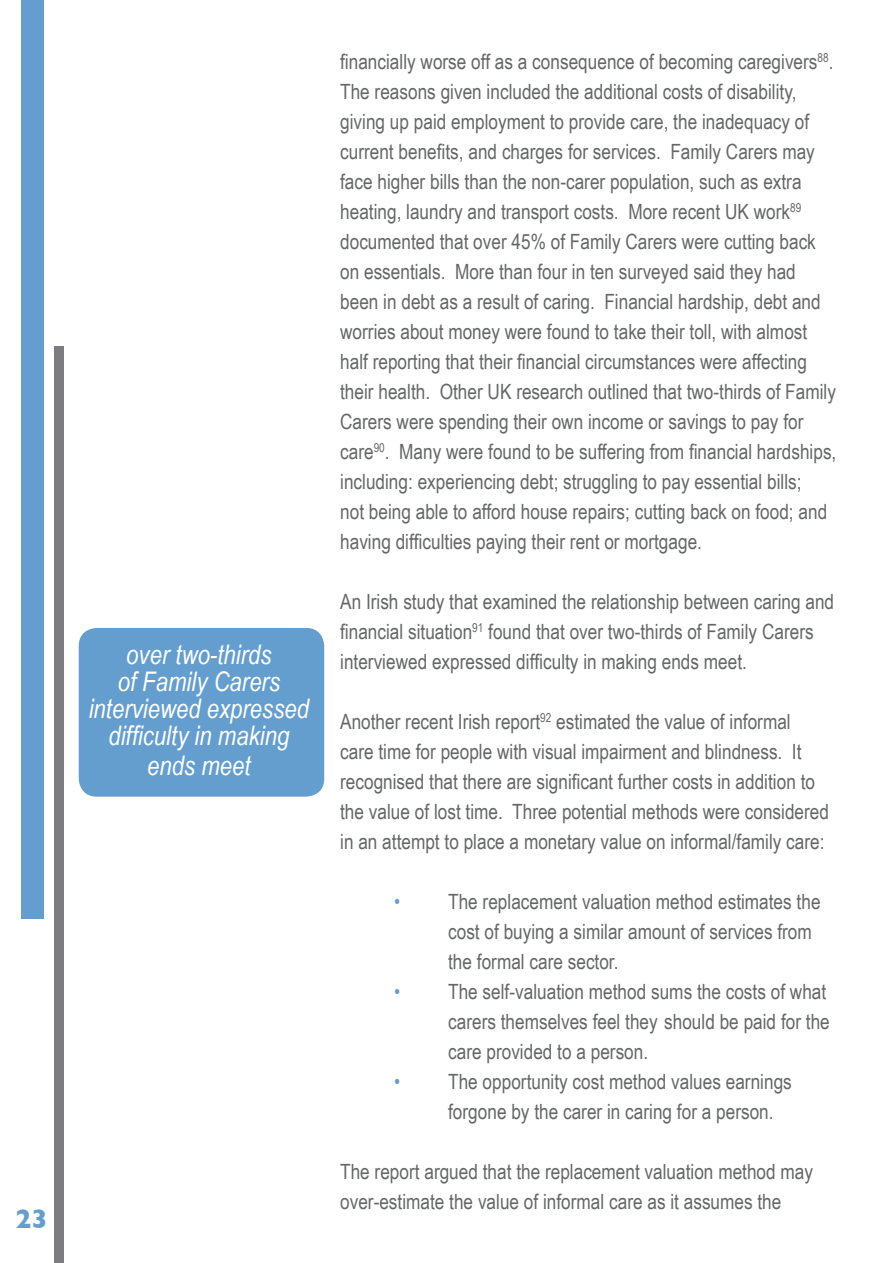
<style>
.page{position:relative;width:893px;height:1263px;background:#fff}
.page>*{position:absolute;margin:0;border:0;box-sizing:border-box;transform-origin:0 0}
.t1{font:italic 27px/27px "Arial Narrow";color:#fff;text-align:center}
.t2{font:700 27px "Gill Sans";color:#649ecf}
.t3{font:21px/30px "Arial Narrow";color:#656666}
.s1{color:#649ecf}
</style>
<div class="page">
<div style="left:21px;top:0;width:23px;height:918px;background:#649ecf"></div>
<div style="left:54px;top:347px;width:10px;height:916px;background:#7d7c81"></div>
<div style="left:79px;top:628px;width:245px;height:169px;background:#649ecf"></div>
<p class="t2" style="left:16px;top:1202px;width:34px">23</p>
<p class="t1" style="left:89px;top:640px;width:222px">over two-thirds<br>of Family Carers interviewed expressed difficulty in making</p>
<p class="t1" style="left:147px;top:751px;width:105px">ends meet</p>
<p class="t3" style="left:340px;top:46px;width:498px">financially worse off as a consequence of becoming caregivers<sup>88</sup>.<br>The reasons given included the additional costs of disability, giving up paid employment to provide care, the inadequacy of current benefits, and charges for services. Family Carers may face higher bills than the non-carer population, such as extra heating, laundry and transport costs. More recent UK work<sup>89 </sup>documented that over 45% of Family Carers were cutting back on essentials. More than four in ten surveyed said they had been in debt as a result of caring. Financial hardship, debt and worries about money were found to take their toll, with almost half reporting that their financial circumstances were affecting their health. Other UK research outlined that two-thirds of Family Carers were spending their own income or savings to pay for care<sup>90</sup>. Many were found to be suffering from financial hardships, including: experiencing debt; struggling to pay essential bills;<br>not being able to afford house repairs; cutting back on food; and having difficulties paying their rent or mortgage.</p>
<p class="t3" style="left:340px;top:586px;width:495px">An Irish study that examined the relationship between caring and financial situation<sup>91</sup> found that over two-thirds of Family Carers interviewed expressed difficulty in making ends meet.</p>
<p class="t3" style="left:340px;top:706px;width:490px">Another recent Irish report<sup>92</sup> estimated the value of informal care time for people with visual impairment and blindness. It recognised that there are significant further costs in addition to the value of lost time. Three potential methods were considered in an attempt to place a monetary value on informal/family care:</p>
<p class="t3" style="left:448px;top:886px;width:374px;text-indent:-54px"><span class="s1">•</span> The replacement valuation method estimates the cost of buying a similar amount of services from the formal care sector.</p>
<p class="t3" style="left:448px;top:976px;width:383px;text-indent:-54px"><span class="s1">•</span> The self-valuation method sums the costs of what carers themselves feel they should be paid for the care provided to a person.</p>
<p class="t3" style="left:448px;top:1066px;width:345px;text-indent:-54px"><span class="s1">•</span> The opportunity cost method values earnings forgone by the carer in caring for a person.</p>
<p class="t3" style="left:340px;top:1156px;width:474px">The report argued that the replacement valuation method may over-estimate the value of informal care as it assumes the</p>
</div>
